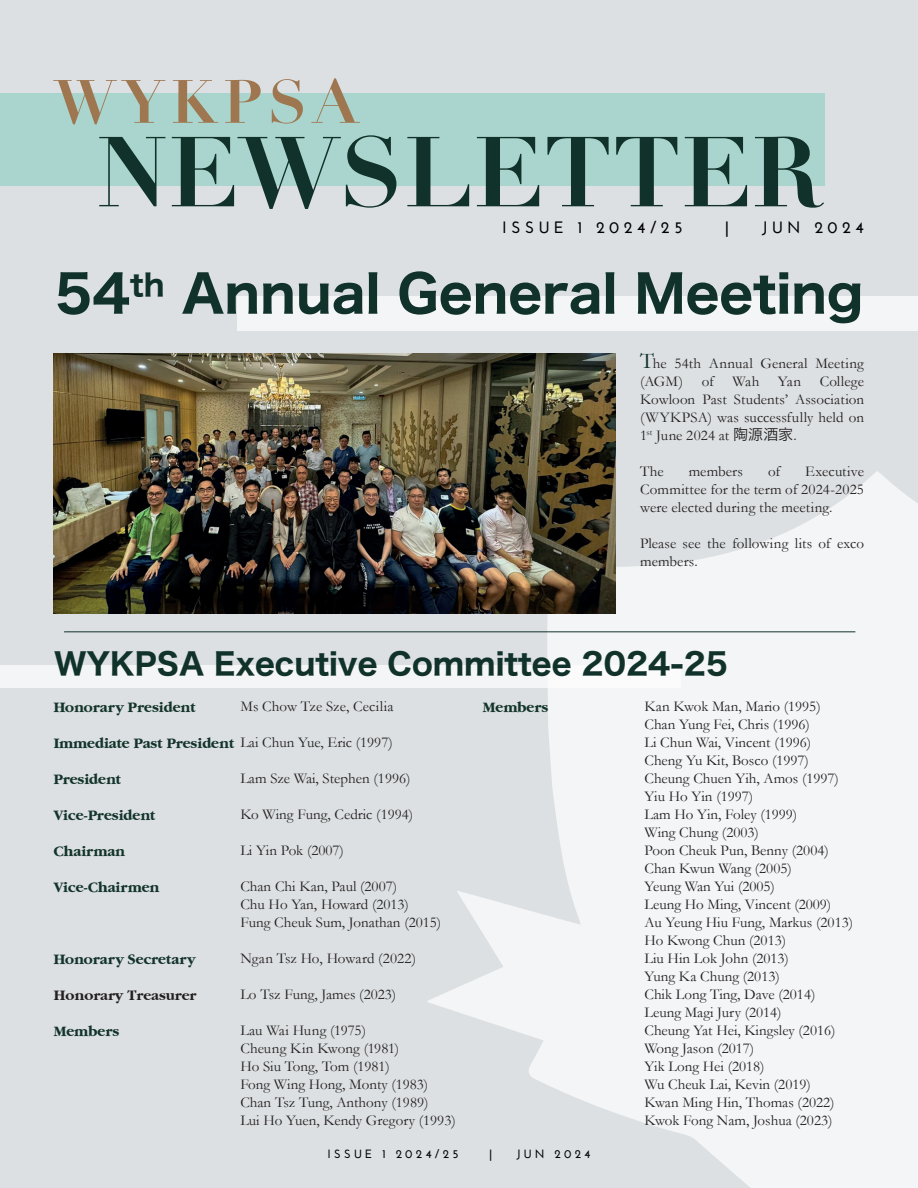
<style>
.page{position:relative;width:918px;height:1188px;background:#dce0e2}
.page>*{position:absolute;margin:0;border:0;box-sizing:border-box;transform-origin:0 0}
.t1{font:700 97.5px "Didot";color:#11322a}
.t2{font:700 60px "Didot";letter-spacing:.1em;color:#9e7650}
.t3{font:51px "Hiragino Sans W7";color:#11322a}
.t4{font:30px "Hiragino Sans W7";color:#11322a}
.t5{font:700 16.5px "Josefin Sans";letter-spacing:.27em;color:#000001}
.t6{font:15px/18px "Garamond";color:#231f20}
.t7{font:700 15px "Garamond";color:#13342b}
.t8{font:700 15px "Garamond";color:#231f20}
.t9{font:700 12px "Josefin Sans";letter-spacing:.27em;color:#000001}
.s1{font-size:22.5px;color:#13342b}
.s2{font-family:"Hira Kaku Pro N W3"}
.s3{font-weight:400;color:#231f20}
</style>
<div class="page">
<div style="left:0;top:93px;width:824px;height:93px;background:#aad5ce"></div>
<img style="left:427px;top:471px;width:491px;height:717px">
<div style="left:0;top:665px;width:681px;height:22px;background:#f4f5f6"></div>
<div style="left:237px;top:297px;width:681px;height:34px;background:#f4f5f6"></div>
<img style="left:54px;top:354px;width:561px;height:260px">
<hr style="left:64px;top:631px;width:791px;height:1px;background:#12322a">
<h2 class="t2" style="left:54px;top:64px;width:306px">WYKPSA</h2>
<h1 class="t1" style="left:96px;top:111px;width:727px">NEWSLETTER</h1>
<p class="t5" style="left:502px;top:218px;width:182px">ISSUE 1 2024/25</p>
<p class="t5" style="left:725px;top:218px;width:6px">|</p>
<p class="t5" style="left:762px;top:218px;width:103px">JUN 2024</p>
<h3 class="t3" style="left:55px;top:254px;width:810px">54<sup>th</sup> Annual General Meeting</h3>
<p class="t6" style="left:640px;top:354px;width:225px;text-align:justify"><span class="s1">T</span>he 54th Annual General Meeting (AGM) of Wah Yan College Kowloon Past Students’ Association (WYKPSA) was successfully held on 1<sup>st</sup> June 2024 at <span class="s2">陶源酒家</span>.</p>
<p class="t6" style="left:640px;top:462px;width:25px">The</p>
<p class="t6" style="left:689px;top:462px;width:56px">members</p>
<p class="t6" style="left:768px;top:462px;width:14px">of</p>
<p class="t6" style="left:640px;top:462px;width:225px;text-align:justify;text-indent:165px">Executive Committee for the term of 2024-2025 were elected during the meeting.</p>
<p class="t6" style="left:640px;top:534px;width:225px">Please see the following lits of exco members.</p>
<h3 class="t4" style="left:54px;top:640px;width:676px">WYKPSA Executive Committee 2024-25</h3>
<p class="t7" style="left:54px;top:698px;width:143px">Honorary President</p>
<p class="t7" style="left:54px;top:734px;width:341px">Immediate Past President <span class="s3">Lai Chun Yue, Eric (1997)</span></p>
<p class="t7" style="left:54px;top:770px;width:69px">President</p>
<p class="t7" style="left:54px;top:806px;width:103px">Vice-President</p>
<p class="t7" style="left:54px;top:842px;width:73px">Chairman</p>
<p class="t7" style="left:54px;top:878px;width:107px">Vice-Chairmen</p>
<p class="t6" style="left:240px;top:697px;width:155px">Ms Chow Tze Sze, Cecilia</p>
<p class="t6" style="left:240px;top:769px;width:172px">Lam Sze Wai, Stephen (1996)</p>
<p class="t6" style="left:240px;top:805px;width:174px">Ko Wing Fung, Cedric (1994)</p>
<p class="t6" style="left:240px;top:841px;width:105px">Li Yin Pok (2007)</p>
<p class="t6" style="left:240px;top:877px;width:202px">Chan Chi Kan, Paul (2007)<br>Chu Ho Yan, Howard (2013)<br>Fung Cheuk Sum, Jonathan (2015)</p>
<p class="t6" style="left:240px;top:949px;width:177px">Ngan Tsz Ho, Howard (2022)</p>
<p class="t6" style="left:240px;top:985px;width:157px">Lo Tsz Fung, James (2023)</p>
<p class="t6" style="left:240px;top:1021px;width:217px">Lau Wai Hung (1975)<br>Cheung Kin Kwong (1981)<br>Ho Siu Tong, Tom (1981)<br>Fong Wing Hong, Monty (1983)<br>Chan Tsz Tung, Anthony (1989)<br>Lui Ho Yuen, Kendy Gregory (1993)</p>
<p class="t7" style="left:54px;top:950px;width:143px">Honorary Secretary</p>
<p class="t8" style="left:54px;top:988px;width:144px">Honorary Treasurer</p>
<p class="t7" style="left:54px;top:1022px;width:67px">Members</p>
<p class="t7" style="left:483px;top:699px;width:67px">Members</p>
<p class="t6" style="left:644px;top:697px;width:210px">Kan Kwok Man, Mario (1995)<br>Chan Yung Fei, Chris (1996)<br>Li Chun Wai, Vincent (1996)<br>Cheng Yu Kit, Bosco (1997)<br>Cheung Chuen Yih, Amos (1997)<br>Yiu Ho Yin (1997)<br>Lam Ho Yin, Foley (1999)<br>Wing Chung (2003)<br>Poon Cheuk Pun, Benny (2004)<br>Chan Kwun Wang (2005)<br>Yeung Wan Yui (2005)<br>Leung Ho Ming, Vincent (2009)<br>Au Yeung Hiu Fung, Markus (2013)<br>Ho Kwong Chun (2013)<br>Liu Hin Lok John (2013)<br>Yung Ka Chung (2013)<br>Chik Long Ting, Dave (2014)<br>Leung Magi Jury (2014)<br>Cheung Yat Hei, Kingsley (2016)<br>Wong Jason (2017)<br>Yik Long Hei (2018)<br>Wu Cheuk Lai, Kevin (2019)<br>Kwan Ming Hin, Thomas (2022)<br>Kwok Fong Nam, Joshua (2023)</p>
<p class="t9" style="left:328px;top:1147px;width:133px">ISSUE 1 2024/25</p>
<p class="t9" style="left:489px;top:1147px;width:5px">|</p>
<p class="t9" style="left:516px;top:1147px;width:76px">JUN 2024</p>
</div>
